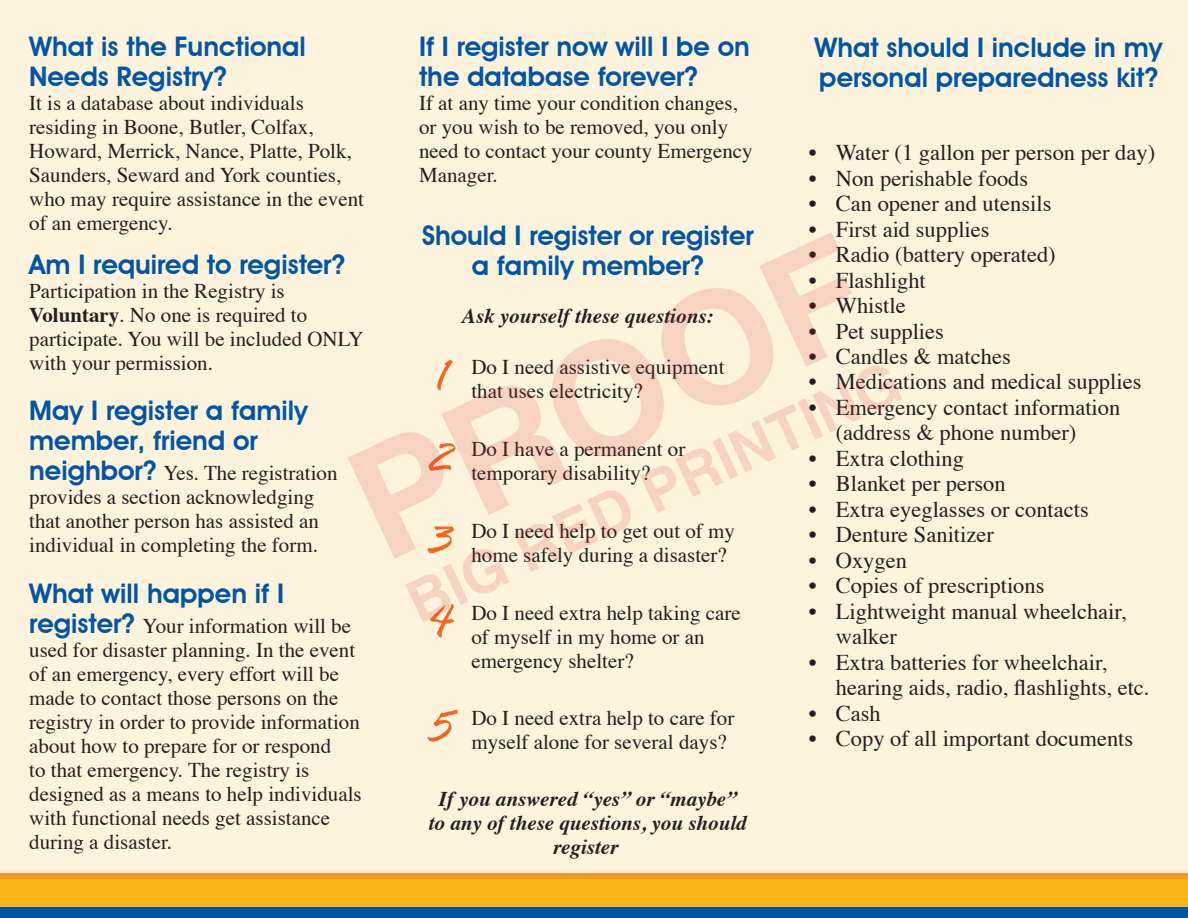
<style>
.page{position:relative;width:1188px;height:918px;background:#fff}
.page>*{position:absolute;margin:0;border:0;box-sizing:border-box;transform-origin:0 0}
.t1{font:italic 52.5px/81.8px "Rage";color:#f36622;text-align:justify}
.t2{font:600 27px/30px "Avant Garde IT Cby BT";color:#0155a5}
.t3{font:22.5px/25.5px "Times";color:#231f20}
.t4{font:21px/24px "Times";color:#231f20}
.t5{font:italic 700 21px/24px "Times";color:#231f20;text-align:center}
.s1{font-weight:700}
.s2{font-family:"Avant Garde IT Cby BT";font-weight:600;font-size:27px;color:#0155a5}
.s3{color:#fef3dc}
</style>
<div class="page">
<div style="left:0;top:0;width:1188px;height:873px;background:#fef3dc"></div>
<svg style="left:0;top:873px;width:1188px;height:35px"></svg>
<div style="left:0;top:908px;width:1188px;height:10px;background:#0155a5"></div>
<svg style="left:405px;top:363px;width:497px;height:260px;fill:#fef3dc"></svg>
<svg style="left:348px;top:232px;width:504px;height:327px;fill:#fef3dc"></svg>
<p class="t2" style="left:29px;top:31px;width:278px">What is the Functional<br>Needs Registry?</p>
<p class="t4" style="left:29px;top:89px;width:336px">It is a database about individuals residing in Boone, Butler, Colfax, Howard, Merrick, Nance, Platte, Polk, Saunders, Seward and York counties, who may require assistance in the event of an emergency.</p>
<p class="t2" style="left:29px;top:249px;width:317px">Am I required to register?</p>
<p class="t4" style="left:29px;top:277px;width:336px">Participation in the Registry is<br><span class="s1">Voluntary</span>. No one is required to participate. You will be included ONLY with your permission.</p>
<p class="t2" style="left:29px;top:396px;width:280px">May I register a family member, friend or</p>
<p class="t4" style="left:29px;top:459px;width:310px"><span class="s2">neighbor?</span> Yes. The registration provides a section acknowledging that another person has assisted an individual in completing the form.</p>
<p class="t2" style="left:29px;top:578px;width:256px">What will happen if I</p>
<p class="t4" style="left:29px;top:612px;width:334px"><span class="s2">register?</span> Your information will be used for disaster planning. In the event of an emergency, every effort will be made to contact those persons on the registry in order to provide information about how to prepare for or respond<br>to that emergency. The registry is designed as a means to help individuals with functional needs get assistance during a disaster.</p>
<p class="t2" style="left:419px;top:31px;width:332px">If I register now will I be on the database forever?</p>
<p class="t4" style="left:419px;top:89px;width:335px">If at any time your condition changes, or you wish to be removed, you only need to contact your county Emergency<br>Manager.</p>
<p class="t2" style="left:422px;top:221px;width:333px;text-align:center">Should I register or register a family member?</p>
<p class="t5" style="left:462px;top:302px;width:253px">Ask yourself these questions:</p>
<p class="t4" style="left:471px;top:353px;width:255px">Do I need assistive equipment that uses electricity?</p>
<p class="t4" style="left:471px;top:435px;width:216px">Do I have a permanent or temporary disability?</p>
<p class="t4" style="left:471px;top:517px;width:265px">Do I need help to get out of my home safely during a disaster?</p>
<p class="t4" style="left:471px;top:599px;width:271px">Do I need extra help taking care of myself in my home or an emergency shelter?</p>
<p class="t4" style="left:471px;top:704px;width:264px">Do I need extra help to care for myself alone for several days?</p>
<h1 class="t1" style="left:426px;top:341px;width:26px">1<br>2<br>3<br>4</h1>
<h1 class="t1" style="left:427px;top:692px;width:24px">5</h1>
<p class="t5" style="left:429px;top:785px;width:319px">If you answered “yes” or “maybe” to any of these questions, you should register<span class="s3">.</span></p>
<p class="t2" style="left:815px;top:33px;width:350px">What should I include in my personal preparedness kit?</p>
<p class="t3" style="left:809px;top:138px;width:348px">• Water (1 gallon per person per day)</p>
<p class="t3" style="left:809px;top:163px;width:221px">• Non perishable foods</p>
<p class="t3" style="left:809px;top:189px;width:244px">• Can opener and utensils</p>
<p class="t3" style="left:809px;top:214px;width:182px">• First aid supplies</p>
<p class="t3" style="left:809px;top:240px;width:248px">• Radio (battery operated)</p>
<p class="t3" style="left:809px;top:265px;width:119px">• Flashlight</p>
<p class="t3" style="left:809px;top:291px;width:98px">• Whistle</p>
<p class="t3" style="left:809px;top:316px;width:137px">• Pet supplies</p>
<p class="t3" style="left:809px;top:342px;width:203px">• Candles &amp; matches</p>
<p class="t3" style="left:809px;top:367px;width:334px">• Medications and medical supplies</p>
<p class="t3" style="left:836px;top:393px;width:286px;text-indent:-27px">• Emergency contact information (address &amp; phone number)</p>
<p class="t3" style="left:809px;top:444px;width:157px">• Extra clothing</p>
<p class="t3" style="left:809px;top:469px;width:198px">• Blanket per person</p>
<p class="t3" style="left:809px;top:495px;width:282px">• Extra eyeglasses or contacts</p>
<p class="t3" style="left:809px;top:520px;width:187px">• Denture Sanitizer</p>
<p class="t3" style="left:809px;top:546px;width:100px">• Oxygen</p>
<p class="t3" style="left:809px;top:571px;width:237px">• Copies of prescriptions</p>
<p class="t3" style="left:836px;top:597px;width:292px;text-indent:-27px">• Lightweight manual wheelchair, walker</p>
<p class="t3" style="left:836px;top:648px;width:315px;text-indent:-27px">• Extra batteries for wheelchair, hearing aids, radio, flashlights, etc.</p>
<p class="t3" style="left:809px;top:699px;width:73px">• Cash</p>
<p class="t3" style="left:809px;top:724px;width:326px">• Copy of all important documents</p>
</div>
